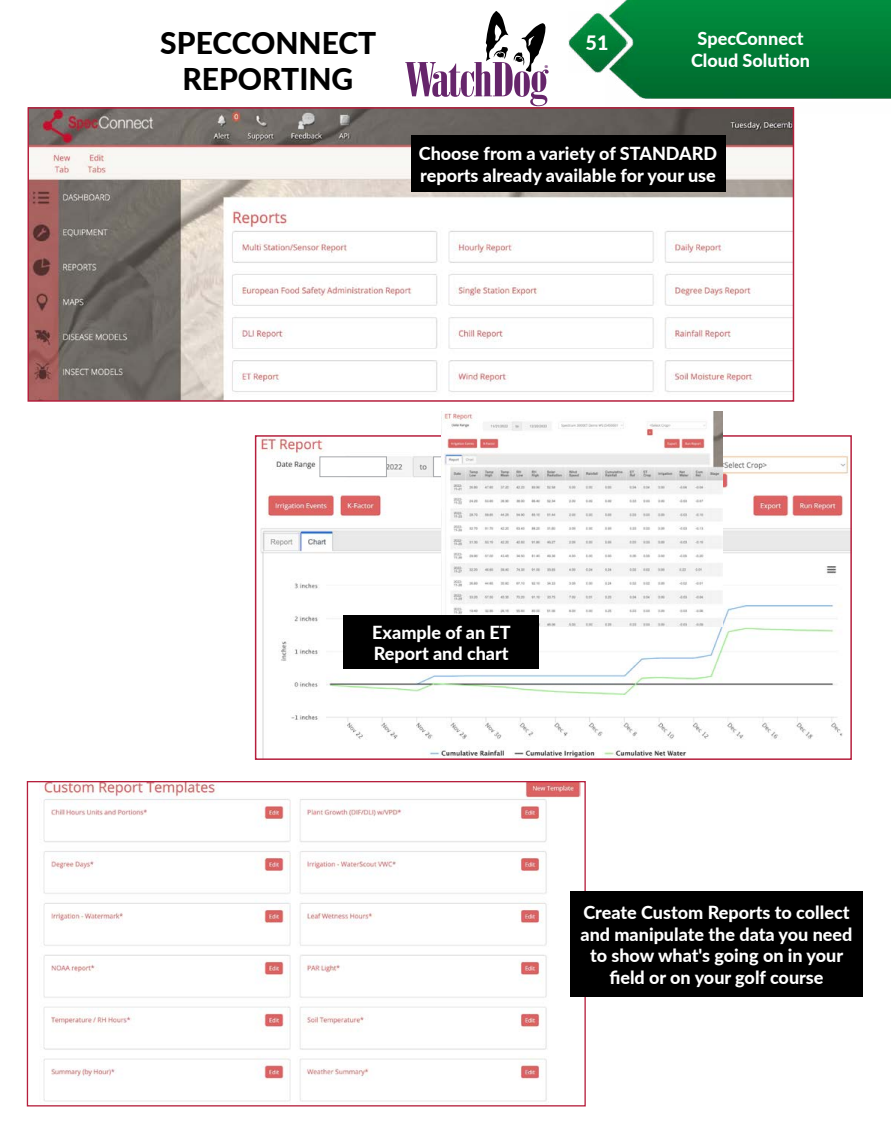
<style>
.page{position:relative;width:891px;height:1134px;background:#fff}
.page>*{position:absolute;margin:0;border:0;box-sizing:border-box;transform-origin:0 0}
.t1{font:800 30px "Lato";color:#000}
.t2{font:800 19.8px "Lato";color:#fff}
.t3{font:800 18px/21.6px "Lato";color:#fff}
.t4{font:italic 700 8.7px "Myriad Pro";color:#66256b}
</style>
<div class="page">
<img style="left:613px;top:0;width:278px;height:113px">
<img style="left:568px;top:11px;width:60px;height:62px">
<img style="left:31px;top:110px;width:760px;height:289px">
<div style="left:28px;top:107px;width:766px;height:295px;border:2px solid #b61f3d"></div>
<div style="left:411px;top:135px;width:314px;height:57px;background:#000"></div>
<img style="left:258px;top:438px;width:591px;height:319px">
<div style="left:255px;top:435px;width:597px;height:325px;border:2px solid #b61f3d"></div>
<div style="left:320px;top:457px;width:67px;height:20px;background:#fff;border:1px solid #a7a9ac"></div>
<div style="left:433px;top:457px;width:67px;height:20px;background:#fff;border:1px solid #a7a9ac"></div>
<img style="left:442px;top:411px;width:280px;height:215px">
<img style="left:39px;top:783px;width:542px;height:319px">
<div style="left:344px;top:615px;width:195px;height:54px;background:#000"></div>
<svg style="left:405px;top:11px;width:144px;height:95px"></svg>
<div style="left:570px;top:892px;width:293px;height:105px;background:#000"></div>
<h1 class="t1" style="left:160px;top:20px;width:218px">SPECCONNECT</h1>
<p class="t2" style="left:586px;top:28px;width:24px">51</p>
<h1 class="t1" style="left:182px;top:56px;width:172px">REPORTING</h1>
<p class="t4" style="left:544px;top:62px;width:5px">®</p>
<p class="t3" style="left:691px;top:27px;width:120px;text-align:center">SpecConnect<br>Cloud Solution</p>
<p class="t3" style="left:419px;top:142px;width:300px">Choose from a variety of STANDARD reports already available for your use</p>
<p class="t3" style="left:372px;top:621px;width:140px">Example of an ET<br>Report and chart</p>
<p class="t3" style="left:580px;top:901px;width:274px;text-align:center">Create Custom Reports to collect and manipulate the data you need to show what's going on in your field or on your golf course</p>
</div>
